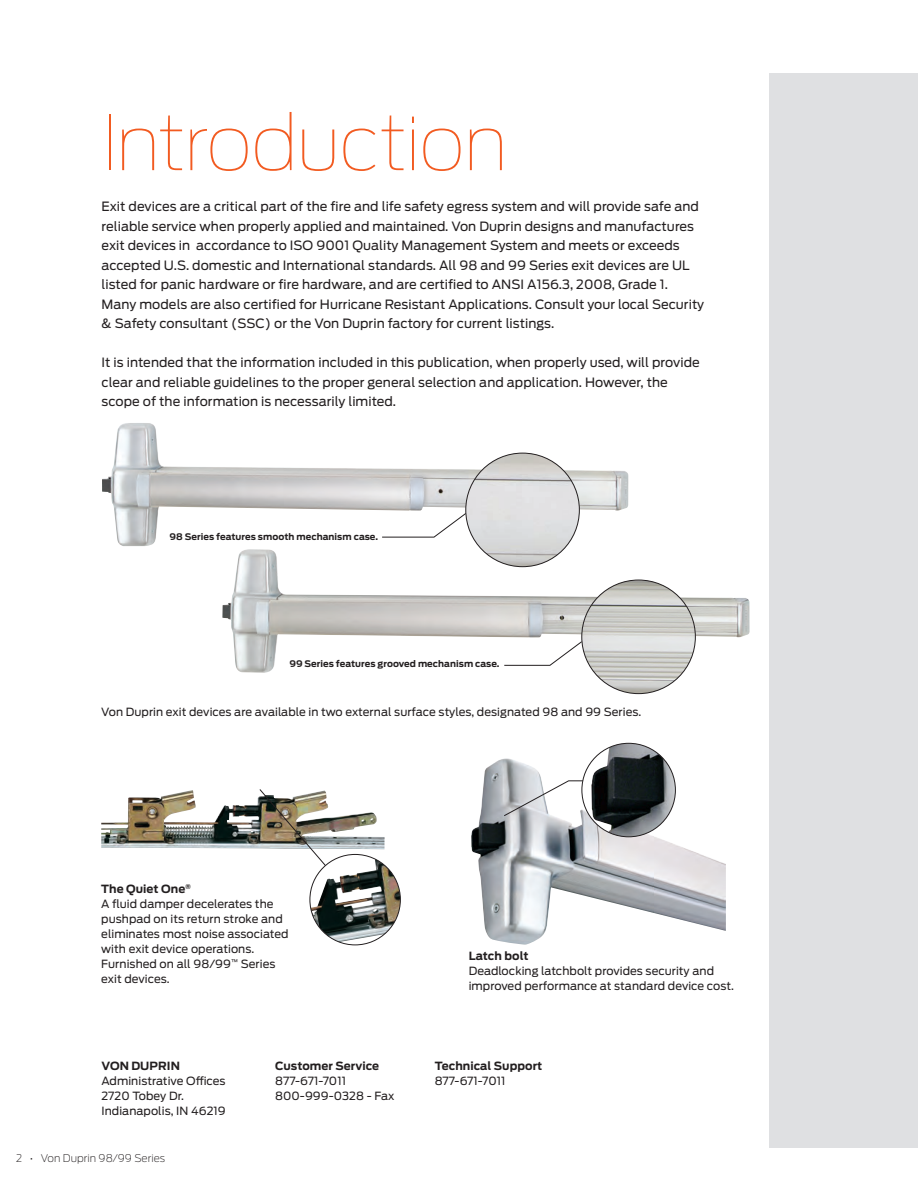
<style>
.page{position:relative;width:918px;height:1188px;background:#fff}
.page>*{position:absolute;margin:0;border:0;box-sizing:border-box;transform-origin:0 0}
.t1{font:100 75px "Antenna";letter-spacing:-.02em;color:#f25b21}
.t2{font:12.75px/19.5px "Antenna";letter-spacing:.005em;color:#231f20}
.t3{font:11.25px/15px "Antenna";letter-spacing:.005em;color:#231f20}
.t4{font:700 11.25px "Antenna";letter-spacing:.005em;color:#231f20}
.t5{font:200 10.5px "Antenna";color:#231f20}
.t6{font:700 9px "Antenna";letter-spacing:.005em;color:#231f20}
.s1{font-weight:700}
</style>
<div class="page">
<img style="left:471px;top:758px;width:255px;height:187px">
<svg style="left:504px;top:780px;width:83px;height:36px"></svg>
<div style="left:582px;top:743px;width:93px;height:94px;background:#fff;border-radius:50%"></div>
<img style="left:591px;top:743px;width:84px;height:94px">
<img style="left:222px;top:549px;width:528px;height:124px">
<svg style="left:504px;top:641px;width:79px;height:25px"></svg>
<img style="left:582px;top:580px;width:113px;height:114px;border-radius:56px">
<div style="left:770px;top:73px;width:148px;height:1075px;background:#dfe0e2"></div>
<img style="left:102px;top:423px;width:526px;height:123px">
<img style="left:466px;top:453px;width:113px;height:114px;border-radius:57px">
<svg style="left:381px;top:513px;width:86px;height:25px"></svg>
<img style="left:101px;top:790px;width:284px;height:59px">
<img style="left:259px;top:789px;width:67px;height:70px">
<img style="left:311px;top:859px;width:89px;height:83px">
<h1 class="t1" style="left:101px;top:95px;width:408px">Introduction</h1>
<p class="t2" style="left:102px;top:197px;width:604px">Exit devices are a critical part of the fire and life safety egress system and will provide safe and reliable service when properly applied and maintained. Von Duprin designs and manufactures exit devices in accordance to ISO 9001 Quality Management System and meets or exceeds accepted U.S. domestic and International standards. All 98 and 99 Series exit devices are UL listed for panic hardware or fire hardware, and are certified to ANSI A156.3, 2008, Grade 1.<br>Many models are also certified for Hurricane Resistant Applications. Consult your local Security &amp; Safety consultant (SSC) or the Von Duprin factory for current listings.</p>
<p class="t2" style="left:102px;top:353px;width:600px">It is intended that the information included in this publication, when properly used, will provide clear and reliable guidelines to the proper general selection and application. However, the scope of the information is necessarily limited.</p>
<p class="t6" style="left:170px;top:531px;width:210px">98 Series features smooth mechanism case.</p>
<p class="t6" style="left:289px;top:658px;width:212px">99 Series features grooved mechanism case.</p>
<p class="t3" style="left:101px;top:705px;width:542px">Von Duprin exit devices are available in two external surface styles, designated 98 and 99 Series.</p>
<p class="t3" style="left:101px;top:881px;width:189px"><span class="s1">The Quiet One</span><sup>®<br></sup>A fluid damper decelerates the pushpad on its return stroke and eliminates most noise associated with exit device operations.<br>Furnished on all 98/99<sup>™</sup> Series exit devices.</p>
<p class="t4" style="left:102px;top:1058px;width:80px">VON DUPRIN</p>
<p class="t3" style="left:102px;top:1073px;width:126px">Administrative Offices<br>2720 Tobey Dr.<br>Indianapolis, IN 46219</p>
<p class="t5" style="left:16px;top:1151px;width:150px">2 • Von Duprin 98/99 Series</p>
<p class="t4" style="left:275px;top:1058px;width:105px">Customer Service</p>
<p class="t3" style="left:275px;top:1073px;width:121px">877-671-7011<br>800-999-0328 - Fax</p>
<p class="t4" style="left:469px;top:948px;width:61px">Latch bolt</p>
<p class="t3" style="left:469px;top:963px;width:267px">Deadlocking latchbolt provides security and improved performance at standard device cost.</p>
<p class="t4" style="left:435px;top:1058px;width:109px">Technical Support</p>
<p class="t3" style="left:435px;top:1073px;width:72px">877-671-7011</p>
</div>
